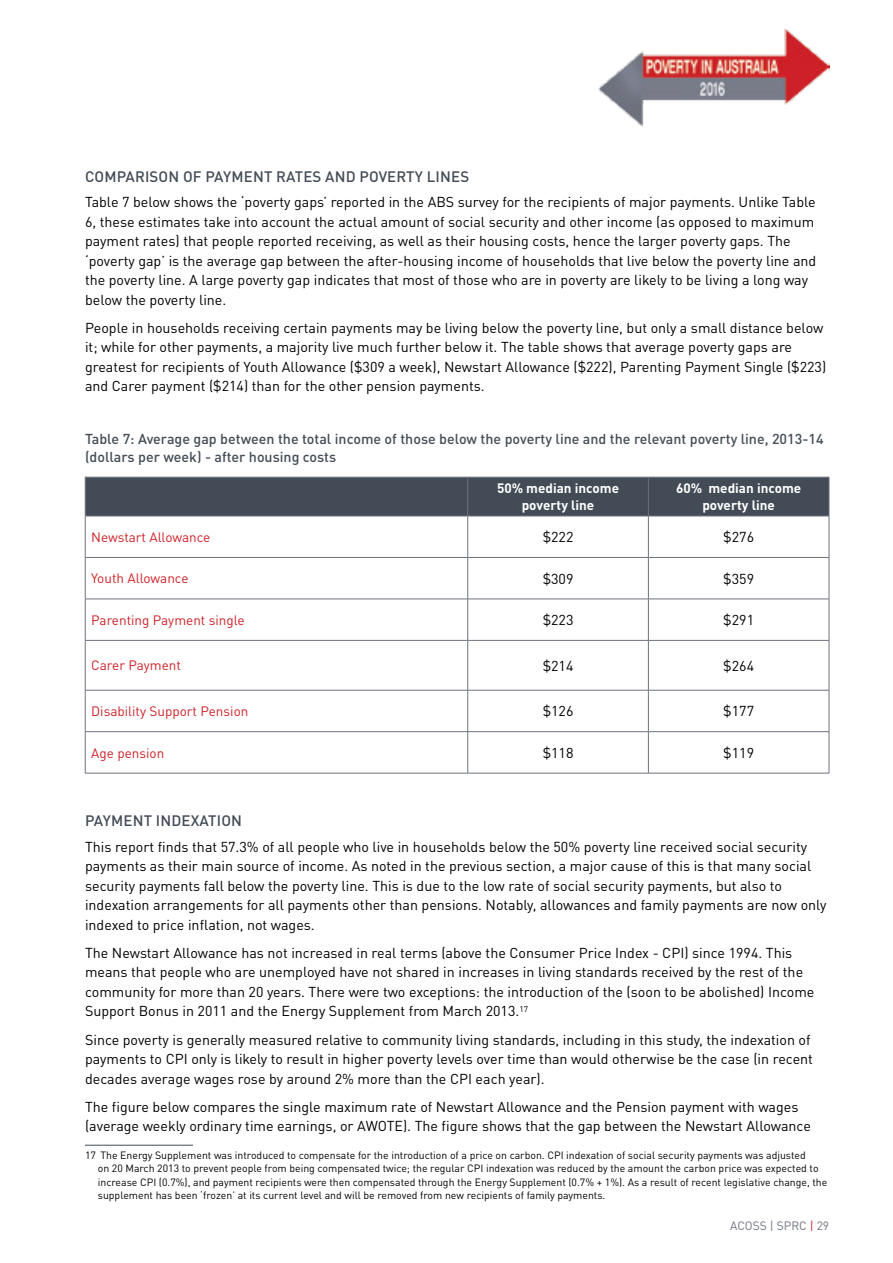
<style>
.page{position:relative;width:893px;height:1263px;background:#fff}
.page>*{position:absolute;margin:0;border:0;box-sizing:border-box;transform-origin:0 0}
.t1{font:500 15px "DINOT";letter-spacing:.01em;color:#434c56}
.t2{font:14.25px/19.5px "DINOT";color:#000}
.t3{font:500 14.25px/18px "DINOT";color:#434c56}
.t4{font:13.5px "DINOT";color:#ce2026}
.t5{font:700 13.5px/16.5px "DINOT";color:#fff;text-align:center}
.t6{font:12px "DINOT";letter-spacing:-.005em;color:#6e727d}
.t7{font:10.5px/13.5px "DINOT";color:#000}
.s1{color:#ce2026}
</style>
<div class="page">
<img style="left:599px;top:30px;width:230px;height:96px">
<div style="left:86px;top:478px;width:743px;height:38px;background:#434c56"></div>
<svg style="left:86px;top:517px;width:743px;height:256px"></svg>
<hr style="left:85px;top:516px;width:383px;height:1px;background:#6e727d">
<hr style="left:468px;top:516px;width:180px;height:1px;background:#6e727d">
<hr style="left:648px;top:516px;width:181px;height:1px;background:#6e727d">
<hr style="left:85px;top:557px;width:383px;height:1px;background:#6e727d">
<hr style="left:468px;top:557px;width:180px;height:1px;background:#6e727d">
<hr style="left:648px;top:557px;width:181px;height:1px;background:#6e727d">
<hr style="left:85px;top:477px;width:383px;height:1px;background:#6e727d">
<hr style="left:85px;top:477px;width:1px;height:39px;background:#6e727d">
<hr style="left:468px;top:477px;width:180px;height:1px;background:#6e727d">
<hr style="left:467px;top:477px;width:1px;height:39px;background:#6e727d">
<hr style="left:648px;top:477px;width:181px;height:1px;background:#6e727d">
<hr style="left:648px;top:477px;width:1px;height:39px;background:#6e727d">
<hr style="left:829px;top:477px;width:1px;height:39px;background:#6e727d">
<hr style="left:85px;top:516px;width:1px;height:41px;background:#6e727d">
<hr style="left:467px;top:516px;width:1px;height:41px;background:#6e727d">
<hr style="left:648px;top:516px;width:1px;height:41px;background:#6e727d">
<hr style="left:829px;top:516px;width:1px;height:41px;background:#6e727d">
<hr style="left:85px;top:558px;width:1px;height:41px;background:#6e727d">
<hr style="left:467px;top:558px;width:1px;height:41px;background:#6e727d">
<hr style="left:648px;top:558px;width:1px;height:41px;background:#6e727d">
<hr style="left:829px;top:558px;width:1px;height:41px;background:#6e727d">
<hr style="left:85px;top:599px;width:1px;height:41px;background:#6e727d">
<hr style="left:467px;top:599px;width:1px;height:41px;background:#6e727d">
<hr style="left:648px;top:599px;width:1px;height:41px;background:#6e727d">
<hr style="left:829px;top:599px;width:1px;height:41px;background:#6e727d">
<hr style="left:85px;top:641px;width:1px;height:49px;background:#6e727d">
<hr style="left:467px;top:641px;width:1px;height:49px;background:#6e727d">
<hr style="left:648px;top:641px;width:1px;height:49px;background:#6e727d">
<hr style="left:829px;top:641px;width:1px;height:49px;background:#6e727d">
<hr style="left:85px;top:690px;width:1px;height:41px;background:#6e727d">
<hr style="left:467px;top:690px;width:1px;height:41px;background:#6e727d">
<hr style="left:648px;top:690px;width:1px;height:41px;background:#6e727d">
<hr style="left:829px;top:690px;width:1px;height:41px;background:#6e727d">
<hr style="left:85px;top:732px;width:1px;height:41px;background:#6e727d">
<hr style="left:467px;top:732px;width:1px;height:41px;background:#6e727d">
<hr style="left:648px;top:732px;width:1px;height:41px;background:#6e727d">
<hr style="left:829px;top:732px;width:1px;height:41px;background:#6e727d">
<hr style="left:85px;top:599px;width:383px;height:1px;background:#6e727d">
<hr style="left:85px;top:640px;width:383px;height:1px;background:#6e727d">
<hr style="left:85px;top:690px;width:383px;height:1px;background:#6e727d">
<hr style="left:85px;top:731px;width:383px;height:1px;background:#6e727d">
<hr style="left:85px;top:773px;width:383px;height:1px;background:#6e727d">
<hr style="left:648px;top:599px;width:181px;height:1px;background:#6e727d">
<hr style="left:648px;top:640px;width:181px;height:1px;background:#6e727d">
<hr style="left:648px;top:690px;width:181px;height:1px;background:#6e727d">
<hr style="left:648px;top:731px;width:181px;height:1px;background:#6e727d">
<hr style="left:648px;top:773px;width:181px;height:1px;background:#6e727d">
<hr style="left:468px;top:599px;width:180px;height:1px;background:#6e727d">
<hr style="left:468px;top:640px;width:180px;height:1px;background:#6e727d">
<hr style="left:468px;top:690px;width:180px;height:1px;background:#6e727d">
<hr style="left:468px;top:731px;width:180px;height:1px;background:#6e727d">
<hr style="left:468px;top:773px;width:180px;height:1px;background:#6e727d">
<hr style="left:85px;top:1145px;width:108px;height:1px;background:#434c56">
<p class="t1" style="left:85px;top:167px;width:384px">Comparison of payment rates and poverty lines</p>
<p class="t2" style="left:85px;top:192px;width:733px">Table 7 below shows the ‘poverty gaps’ reported in the ABS survey for the recipients of major payments. Unlike Table 6, these estimates take into account the actual amount of social security and other income (as opposed to maximum payment rates) that people reported receiving, as well as their housing costs, hence the larger poverty gaps. The ‘poverty gap’ is the average gap between the after-housing income of households that live below the poverty line and the poverty line. A large poverty gap indicates that most of those who are in poverty are likely to be living a long way below the poverty line.</p>
<p class="t2" style="left:85px;top:318px;width:743px">People in households receiving certain payments may be living below the poverty line, but only a small distance below it; while for other payments, a majority live much further below it. The table shows that average poverty gaps are greatest for recipients of Youth Allowance ($309 a week), Newstart Allowance ($222), Parenting Payment Single ($223) and Carer payment ($214) than for the other pension payments.</p>
<p class="t3" style="left:85px;top:430px;width:740px">Table 7: Average gap between the total income of those below the poverty line and the relevant poverty line, 2013-14 (dollars per week) - after housing costs</p>
<p class="t5" style="left:497px;top:480px;width:124px">50% median income poverty line</p>
<p class="t5" style="left:676px;top:480px;width:127px">60% median income poverty line</p>
<p class="t4" style="left:91px;top:529px;width:121px">Newstart Allowance</p>
<p class="t2" style="left:543px;top:527px;width:32px">$222</p>
<p class="t2" style="left:723px;top:527px;width:32px">$276</p>
<p class="t4" style="left:91px;top:570px;width:99px">Youth Allowance</p>
<p class="t2" style="left:543px;top:568px;width:32px">$309</p>
<p class="t2" style="left:723px;top:568px;width:32px">$359</p>
<p class="t4" style="left:91px;top:611px;width:155px">Parenting Payment single</p>
<p class="t2" style="left:543px;top:610px;width:32px">$223</p>
<p class="t2" style="left:723px;top:610px;width:32px">$291</p>
<p class="t4" style="left:91px;top:657px;width:91px">Carer Payment</p>
<p class="t2" style="left:543px;top:656px;width:32px">$214</p>
<p class="t2" style="left:723px;top:656px;width:32px">$264</p>
<p class="t4" style="left:91px;top:703px;width:159px">Disability Support Pension</p>
<p class="t2" style="left:543px;top:701px;width:32px">$126</p>
<p class="t2" style="left:723px;top:701px;width:32px">$177</p>
<p class="t4" style="left:91px;top:744px;width:75px">Age pension</p>
<p class="t2" style="left:543px;top:743px;width:32px">$118</p>
<p class="t2" style="left:723px;top:743px;width:32px">$119</p>
<p class="t1" style="left:85px;top:811px;width:158px">Payment indexation</p>
<p class="t2" style="left:85px;top:837px;width:743px">This report finds that 57.3% of all people who live in households below the 50% poverty line received social security payments as their main source of income. As noted in the previous section, a major cause of this is that many social security payments fall below the poverty line. This is due to the low rate of social security payments, but also to indexation arrangements for all payments other than pensions. Notably, allowances and family payments are now only indexed to price inflation, not wages.</p>
<p class="t2" style="left:85px;top:943px;width:731px">The Newstart Allowance has not increased in real terms (above the Consumer Price Index - CPI) since 1994. This means that people who are unemployed have not shared in increases in living standards received by the rest of the community for more than 20 years. There were two exceptions: the introduction of the (soon to be abolished) Income Support Bonus in 2011 and the Energy Supplement from March 2013.<sup>17</sup></p>
<p class="t2" style="left:85px;top:1029px;width:729px">Since poverty is generally measured relative to community living standards, including in this study, the indexation of payments to CPI only is likely to result in higher poverty levels over time than would otherwise be the case (in recent decades average wages rose by around 2% more than the CPI each year).</p>
<p class="t2" style="left:85px;top:1096px;width:727px">The figure below compares the single maximum rate of Newstart Allowance and the Pension payment with wages (average weekly ordinary time earnings, or AWOTE). The figure shows that the gap between the Newstart Allowance</p>
<p class="t7" style="left:98px;top:1148px;width:731px;text-indent:-13px">17 The Energy Supplement was introduced to compensate for the introduction of a price on carbon. CPI indexation of social security payments was adjusted<br>on 20 March 2013 to prevent people from being compensated twice; the regular CPI indexation was reduced by the amount the carbon price was expected to increase CPI (0.7%), and payment recipients were then compensated through the Energy Supplement (0.7% + 1%). As a result of recent legislative change, the supplement has been ‘frozen’ at its current level and will be removed from new recipients of family payments.</p>
<p class="t6" style="left:730px;top:1218px;width:100px">ACOSS | SPRC <span class="s1">|</span> 29</p>
</div>
